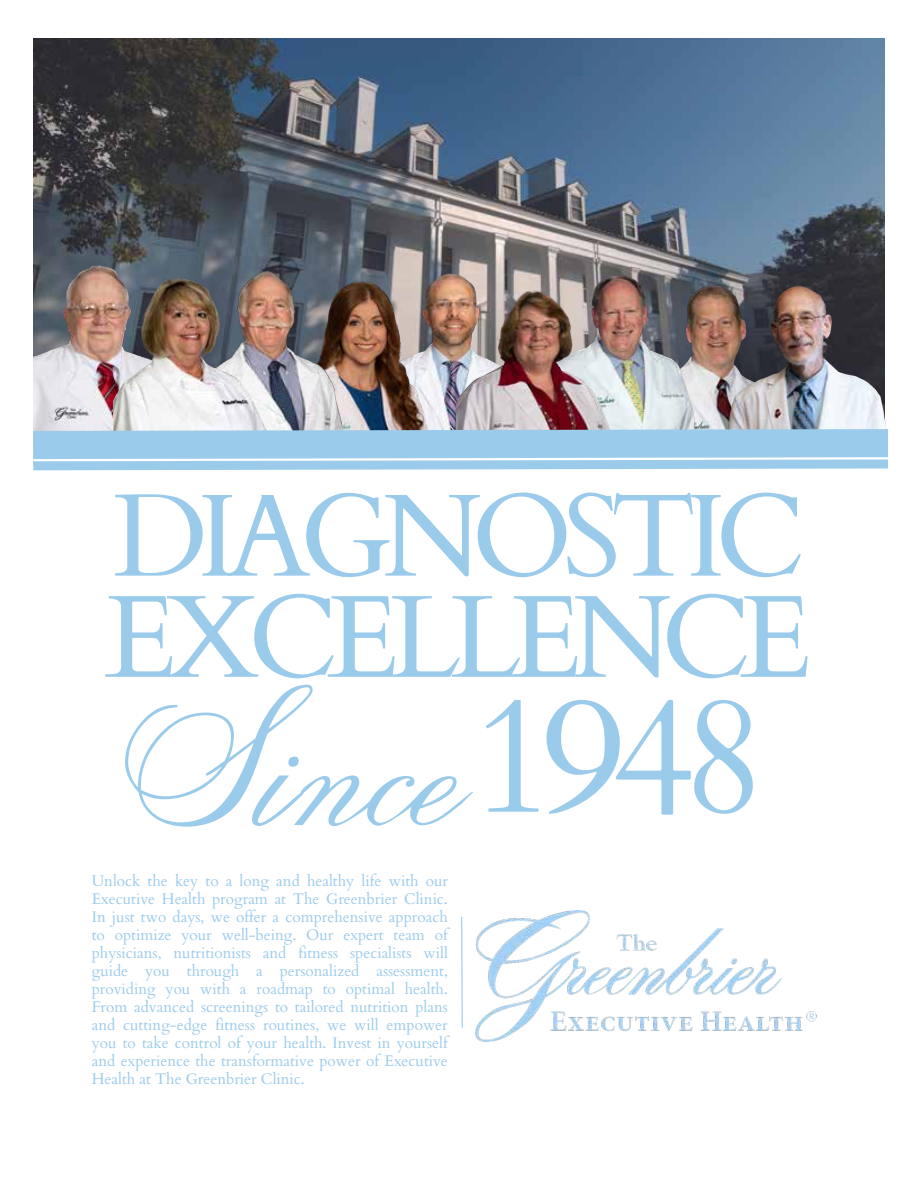
<style>
.page{position:relative;width:918px;height:1188px;background:#fff}
.page>*{position:absolute;margin:0;border:0;box-sizing:border-box;transform-origin:0 0}
.t1{font:226.2px "Citadel";color:#9bcbeb}
.t2{font:166.05px "Cardo";color:#9bcbeb}
.t3{font:117.15px/101.1px "Cardo";letter-spacing:-.09em;color:#9bcbeb}
.t4{font:15.3px/18px "Cardo";color:#9bcbeb;text-align:justify}
</style>
<div class="page">
<svg style="left:461px;top:916px;width:2px;height:112px"></svg>
<img style="left:475px;top:910px;width:341px;height:132px">
<img style="left:33px;top:38px;width:852px;height:239px">
<img style="left:33px;top:227px;width:80px;height:182px">
<img style="left:370px;top:209px;width:171px;height:200px">
<img style="left:343px;top:248px;width:98px;height:161px">
<img style="left:273px;top:233px;width:70px;height:176px">
<img style="left:113px;top:209px;width:160px;height:200px">
<img style="left:695px;top:277px;width:29px;height:132px">
<img style="left:724px;top:276px;width:161px;height:133px">
<img style="left:610px;top:227px;width:85px;height:182px">
<img style="left:456px;top:222px;width:154px;height:187px">
<svg style="left:33px;top:409px;width:855px;height:62px"></svg>
<svg style="left:33px;top:456px;width:855px;height:6px"></svg>
<h1 class="t3" style="left:105px;top:488px;width:709px">DIAGNOSTIC<br>EXCELLENCE</h1>
<h2 class="t2" style="left:470px;top:647px;width:297px">1948</h2>
<h3 class="t1" style="left:90px;top:659px;width:370px">Since</h3>
<h6 class="t4" style="left:92px;top:872px;width:358px">Unlock the key to a long and healthy life with our Executive Health program at The Greenbrier Clinic.<br>In just two days, we offer a comprehensive approach to optimize your well-being. Our expert team of physicians, nutritionists and fitness specialists will guide you through a personalized assessment, providing you with a roadmap to optimal health.<br>From advanced screenings to tailored nutrition plans and cutting-edge fitness routines, we will empower you to take control of your health. Invest in yourself and experience the transformative power of Executive Health at The Greenbrier Clinic.</h6>
</div>
